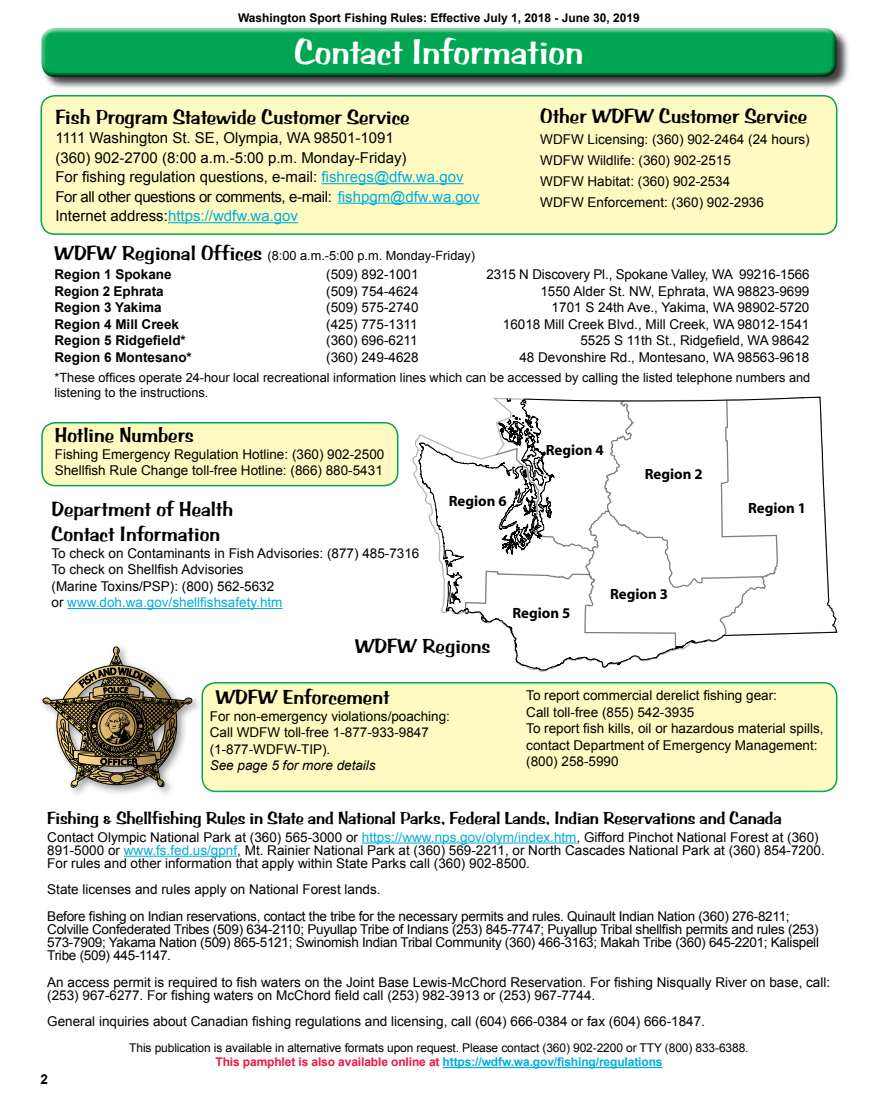
<style>
.page{position:relative;width:878px;height:1107px;background:#fff}
.page>*{position:absolute;margin:0;border:0;box-sizing:border-box;transform-origin:0 0}
.t1{font:36px "Arab Bru D";color:#fff}
.t2{font:21px/25.2px "Arab Bru D";color:#000}
.t3{font:18px "Arab Bru D";letter-spacing:-.01em;color:#000}
.t4{font:15px/19.5px "Arial";color:#000}
.t5{font:700 14.85px "Myriad";color:#000}
.t6{font:13.5px/16.5px "Arial";color:#000}
.t7{font:13.5px/26.4px "Arial";letter-spacing:-.02em;color:#000}
.t8{font:700 13.5px "Arial";color:#000}
.t9{font:italic 13.5px "Arial";color:#000}
.t10{font:12.75px/15.3px "Arial";color:#000}
.t11{font:12px/14.4px "Arial";letter-spacing:-.01em;color:#000;text-align:center}
.t12{font:700 12px "Arial";color:#000}
.t13{font:8.7px "Myriad Pro";color:#000;scale:1.13 1}
.s1{color:#00addc}
.s2{font-family:"Arab Bru D";font-size:21px}
.s3{font-weight:700;color:#ed1846}
.s4{font-weight:700;color:#00addc}
</style>
<div class="page">
<div style="left:41px;top:27px;width:809px;height:64px;background:#000;opacity:.75"></div>
<div style="left:36px;top:22px;width:802px;height:52px;background:#fff;opacity:.75"></div>
<div style="left:39px;top:31px;width:803px;height:48px;background:#000;opacity:.75"></div>
<hr style="left:442px;top:1067px;width:220px;height:1px;background:#00addc">
<hr style="left:362px;top:843px;width:214px;height:1px;background:#00addc">
<hr style="left:124px;top:856px;width:113px;height:1px;background:#00addc">
<div style="left:42px;top:423px;width:356px;height:63px;background:#fffac2;border-radius:14px"></div>
<div style="left:41px;top:422px;width:357px;height:64px;border:2px solid #00a651;border-radius:14px"></div>
<hr style="left:67px;top:608px;width:215px;height:1px;background:#00addc">
<div style="left:38px;top:643px;width:165px;height:155px;background:#000;opacity:.4"></div>
<div style="left:41px;top:96px;width:795px;height:138px;background:#fffac2;border-radius:14px"></div>
<div style="left:40px;top:95px;width:797px;height:140px;border:2px solid #00a651;border-radius:14px"></div>
<hr style="left:321px;top:183px;width:142px;height:1px;background:#00addc">
<hr style="left:338px;top:203px;width:141px;height:1px;background:#00addc">
<hr style="left:168px;top:222px;width:130px;height:1px;background:#00addc">
<div style="left:202px;top:683px;width:634px;height:108px;background:#fffac2;border-radius:14px"></div>
<div style="left:201px;top:682px;width:636px;height:110px;border:2px solid #00a651;border-radius:14px"></div>
<svg style="left:412px;top:396px;width:425px;height:276px"></svg>
<svg style="left:41px;top:645px;width:153px;height:145px"></svg>
<p class="t12" style="left:238px;top:10px;width:403px">Washington Sport Fishing Rules: Effective July 1, 2018 - June 30, 2019</p>
<h1 class="t1" style="left:294px;top:32px;width:290px">Contact Information</h1>
<h2 class="t2" style="left:55px;top:104px;width:356px">Fish Program Statewide Customer Service</h2>
<p class="t4" style="left:55px;top:128px;width:426px">1111 Washington St. SE, Olympia, WA 98501-1091<br>(360) 902-2700 (8:00 a.m.-5:00 p.m. Monday-Friday)<br>For fishing regulation questions, e-mail: <span class="s1">fishregs@dfw.wa.gov </span>For all other questions or comments, e-mail: <span class="s1">fishpgm@dfw.wa.gov </span>Internet address:<span class="s1">https://wdfw.wa.gov</span></p>
<h2 class="t2" style="left:540px;top:103px;width:268px">Other WDFW Customer Service</h2>
<p class="t6" style="left:540px;top:129px;width:271px;line-height:21px">WDFW Licensing: (360) 902-2464 (24 hours)<br>WDFW Wildlife: (360) 902-2515<br>WDFW Habitat: (360) 902-2534<br>WDFW Enforcement: (360) 902-2936</p>
<p class="t10" style="left:55px;top:248px;width:422px"><span class="s2">WDFW Regional Offices</span> (8:00 a.m.-5:00 p.m. Monday-Friday)</p>
<p class="t8" style="left:55px;top:266px;width:119px">Region 1 Spokane</p>
<p class="t6" style="left:326px;top:267px;width:94px">(509) 892-1001</p>
<p class="t6" style="left:486px;top:267px;width:324px">2315 N Discovery Pl., Spokane Valley, WA 99216-1566</p>
<p class="t8" style="left:55px;top:282px;width:111px">Region 2 Ephrata</p>
<p class="t6" style="left:326px;top:283px;width:94px">(509) 754-4624</p>
<p class="t6" style="left:540px;top:283px;width:270px">1550 Alder St. NW, Ephrata, WA 98823-9699</p>
<p class="t8" style="left:55px;top:299px;width:109px">Region 3 Yakima</p>
<p class="t6" style="left:326px;top:300px;width:94px">(509) 575-2740</p>
<p class="t6" style="left:551px;top:300px;width:259px">1701 S 24th Ave., Yakima, WA 98902-5720</p>
<p class="t8" style="left:55px;top:315px;width:126px">Region 4 Mill Creek</p>
<p class="t6" style="left:326px;top:316px;width:93px">(425) 775-1311</p>
<p class="t6" style="left:503px;top:316px;width:308px">16018 Mill Creek Blvd., Mill Creek, WA 98012-1541</p>
<p class="t8" style="left:55px;top:332px;width:133px">Region 5 Ridgefield*</p>
<p class="t6" style="left:326px;top:333px;width:93px">(360) 696-6211</p>
<p class="t6" style="left:580px;top:333px;width:230px">5525 S 11th St., Ridgefield, WA 98642</p>
<p class="t8" style="left:55px;top:348px;width:139px">Region 6 Montesano*</p>
<p class="t6" style="left:326px;top:349px;width:94px">(360) 249-4628</p>
<p class="t6" style="left:519px;top:349px;width:291px">48 Devonshire Rd., Montesano, WA 98563-9618</p>
<p class="t10" style="left:55px;top:370px;width:757px">*These offices operate 24-hour local recreational information lines which can be accessed by calling the listed telephone numbers and listening to the instructions.</p>
<h2 class="t2" style="left:55px;top:423px;width:141px">Hotline Numbers</h2>
<p class="t6" style="left:55px;top:446px;width:331px">Fishing Emergency Regulation Hotline: (360) 902-2500<br>Shellfish Rule Change toll-free Hotline: (866) 880-5431</p>
<h2 class="t2" style="left:52px;top:496px;width:183px">Department of Health<br>Contact Information</h2>
<p class="t6" style="left:52px;top:545px;width:369px">To check on Contaminants in Fish Advisories: (877) 485-7316<br>To check on Shellfish Advisories<br>(Marine Toxins/PSP): (800) 562-5632<br>or <span class="s1">www.doh.wa.gov/shellfishsafety.htm</span></p>
<p class="t5" style="left:448px;top:493px;width:59px">Region 6</p>
<p class="t5" style="left:545px;top:442px;width:59px">Region 4</p>
<p class="t5" style="left:644px;top:466px;width:59px">Region 2</p>
<p class="t5" style="left:610px;top:587px;width:59px">Region 3</p>
<p class="t5" style="left:512px;top:605px;width:59px">Region 5</p>
<p class="t5" style="left:748px;top:500px;width:59px">Region 1</p>
<p class="t13" style="left:118px;top:757px;width:4px">I</p>
<h2 class="t2" style="left:355px;top:634px;width:137px">WDFW Regions</h2>
<h2 class="t2" style="left:216px;top:685px;width:175px">WDFW Enforcement</h2>
<p class="t6" style="left:210px;top:708px;width:242px">For non-emergency violations/poaching:<br>Call WDFW toll-free 1-877-933-9847 (1-877-WDFW-TIP).</p>
<p class="t9" style="left:210px;top:757px;width:167px">See page 5 for more details</p>
<p class="t6" style="left:526px;top:687px;width:299px">To report commercial derelict fishing gear:<br>Call toll-free (855) 542-3935<br>To report fish kills, oil or hazardous material spills, contact Department of Emergency Management: (800) 258-5990</p>
<h3 class="t3" style="left:47px;top:808px;width:736px">Fishing &amp; Shellfishing Rules in State and National Parks, Federal Lands, Indian Reservations and Canada</h3>
<p class="t6" style="left:47px;top:830px;width:779px;line-height:13.2px">Contact Olympic National Park at (360) 565-3000 or <span class="s1">https://www.nps.gov/olym/index.htm</span>, Gifford Pinchot National Forest at (360)<br>891-5000 or <span class="s1">www.fs.fed.us/gpnf</span>, Mt. Rainier National Park at (360) 569-2211, or North Cascades National Park at (360) 854-7200.<br>For rules and other information that apply within State Parks call (360) 902-8500.</p>
<p class="t7" style="left:47px;top:877px;width:744px">State licenses and rules apply on National Forest lands.<br>Before fishing on Indian reservations, contact the tribe for the necessary permits and rules. Quinault Indian Nation (360) 276-8211;</p>
<p class="t6" style="left:47px;top:923px;width:773px;line-height:13.2px;text-align:justify">Colville Confederated Tribes (509) 634-2110; Puyullap Tribe of Indians (253) 845-7747; Puyallup Tribal shellfish permits and rules (253)<br>573-7909; Yakama Nation (509) 865-5121; Swinomish Indian Tribal Community (360) 466-3163; Makah Tribe (360) 645-2201; Kalispell Tribe (509) 445-1147.</p>
<p class="t6" style="left:47px;top:976px;width:784px;line-height:13.2px">An access permit is required to fish waters on the Joint Base Lewis-McChord Reservation. For fishing Nisqually River on base, call: (253) 967-6277. For fishing waters on McChord field call (253) 982-3913 or (253) 967-7744.</p>
<p class="t6" style="left:47px;top:1014px;width:659px">General inquiries about Canadian fishing regulations and licensing, call (604) 666-0384 or fax (604) 666-1847.</p>
<p class="t8" style="left:40px;top:1070px;width:9px">2</p>
<p class="t11" style="left:129px;top:1041px;width:621px">This publication is available in alternative formats upon request. Please contact (360) 902-2200 or TTY (800) 833-6388.<br><span class="s3">This pamphlet is also available online at</span> <span class="s4">https://wdfw.wa.gov/fishing/regulations</span></p>
</div>
